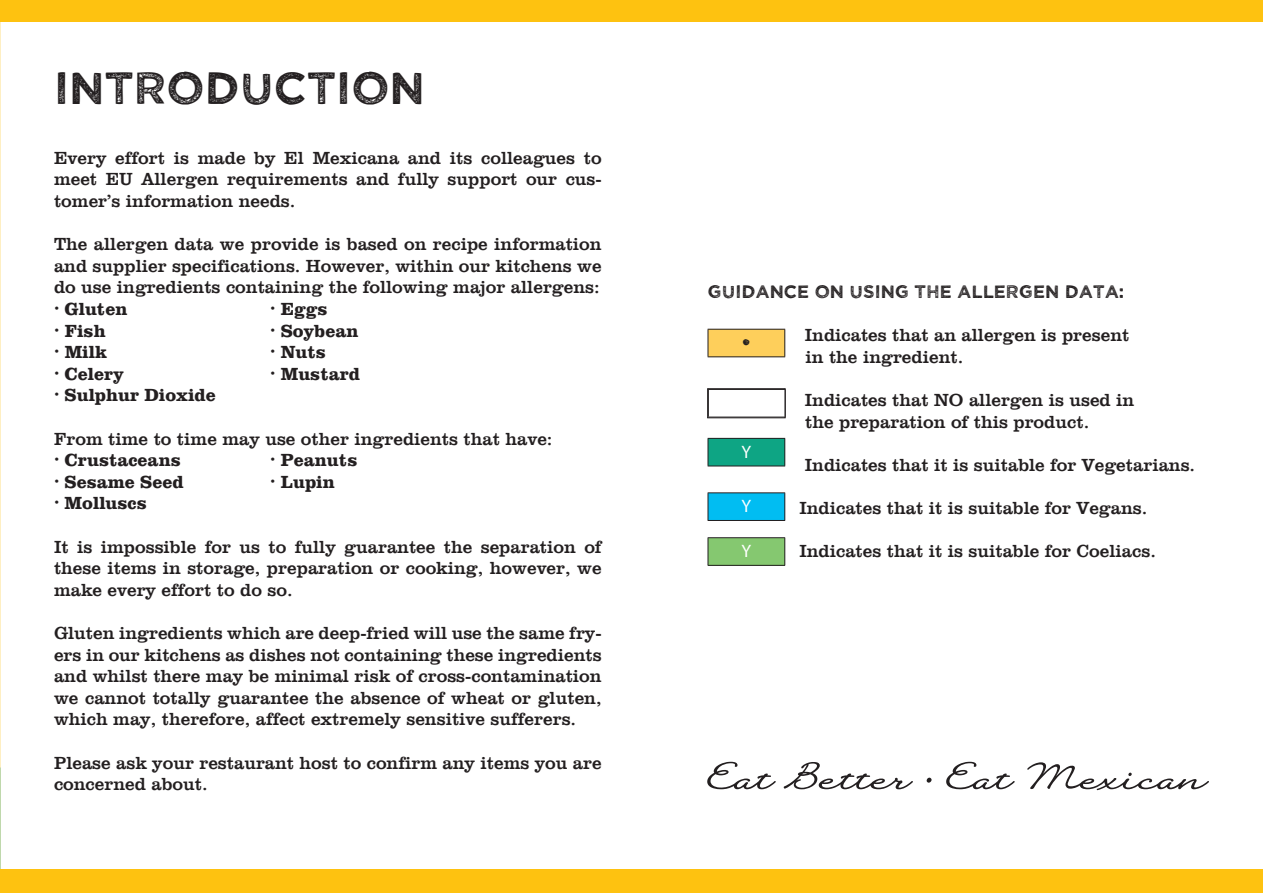
<style>
.page{position:relative;width:1263px;height:893px;background:#fff}
.page>*{position:absolute;margin:0;border:0;box-sizing:border-box;transform-origin:0 0}
.t1{font:45px "Wicked Grit";color:#231f20}
.t2{font:18px/21.6px "Gettysburg Regular SWFTE";color:#231f20;text-align:justify}
.t3{font:18px "Gettysburg Bold SWFTE";color:#231f20}
.t4{font:18px "Wicked Grit";color:#231f20}
.t5{font:18px "Myriad Pro";color:#fff}
.t6{font:18px "Ostrich Sans Ink";color:#231f20}
</style>
<div class="page">
<div style="left:0;top:0;width:1263px;height:21px;background:#fec210"></div>
<div style="left:0;top:870px;width:1263px;height:23px;background:#fec210"></div>
<svg style="left:784px;top:762px;width:129px;height:27px"></svg>
<svg style="left:927px;top:778px;width:4px;height:5px"></svg>
<svg style="left:946px;top:762px;width:69px;height:28px"></svg>
<svg style="left:707px;top:762px;width:69px;height:28px"></svg>
<svg style="left:1027px;top:762px;width:182px;height:28px"></svg>
<div style="left:708px;top:329px;width:77px;height:28px;background:#fecf5b"></div>
<hr style="left:708px;top:329px;width:77px;height:1px;background:#231f20">
<svg style="left:708px;top:330px;width:1px;height:26px"></svg>
<svg style="left:784px;top:330px;width:1px;height:26px"></svg>
<hr style="left:708px;top:356px;width:77px;height:1px;background:#231f20">
<div style="left:708px;top:438px;width:77px;height:28px;background:#0ea584"></div>
<hr style="left:708px;top:438px;width:77px;height:1px;background:#231f20">
<svg style="left:708px;top:439px;width:1px;height:27px"></svg>
<svg style="left:784px;top:439px;width:1px;height:27px"></svg>
<hr style="left:708px;top:466px;width:77px;height:1px;background:#231f20">
<div style="left:708px;top:493px;width:77px;height:27px;background:#01bdf2"></div>
<hr style="left:708px;top:492px;width:77px;height:1px;background:#231f20">
<svg style="left:708px;top:493px;width:1px;height:27px"></svg>
<svg style="left:784px;top:493px;width:1px;height:27px"></svg>
<hr style="left:708px;top:520px;width:77px;height:1px;background:#231f20">
<div style="left:708px;top:538px;width:77px;height:27px;background:#85c870"></div>
<hr style="left:708px;top:537px;width:77px;height:1px;background:#231f20">
<svg style="left:708px;top:538px;width:1px;height:27px"></svg>
<svg style="left:784px;top:538px;width:1px;height:27px"></svg>
<hr style="left:708px;top:565px;width:77px;height:1px;background:#231f20">
<svg style="left:785px;top:390px;width:1px;height:27px"></svg>
<div style="left:707px;top:388px;width:78px;height:30px;border:1px solid #231f20"></div>
<h1 class="t1" style="left:54px;top:68px;width:373px">INTRODUCTION</h1>
<p class="t2" style="left:54px;top:146px;width:549px">Every effort is made by El Mexicana and its colleagues to meet EU Allergen requirements and fully support our cus&shy;tomer’s information needs.</p>
<p class="t2" style="left:54px;top:233px;width:549px">The allergen data we provide is based on recipe information and supplier specifications. However, within our kitchens we do use ingredients containing the following major allergens:</p>
<p class="t3" style="left:54px;top:298px;width:75px">· Gluten</p>
<p class="t3" style="left:270px;top:298px;width:59px">· Eggs</p>
<p class="t3" style="left:54px;top:319px;width:53px">· Fish</p>
<p class="t3" style="left:270px;top:319px;width:90px">· Soybean</p>
<p class="t3" style="left:54px;top:341px;width:55px">· Milk</p>
<p class="t3" style="left:270px;top:341px;width:57px">· Nuts</p>
<p class="t3" style="left:54px;top:362px;width:72px">· Celery</p>
<p class="t3" style="left:270px;top:362px;width:92px">· Mustard</p>
<p class="t3" style="left:54px;top:384px;width:163px">· Sulphur Dioxide</p>
<p class="t2" style="left:54px;top:427px;width:500px">From time to time may use other ingredients that have:</p>
<p class="t3" style="left:54px;top:449px;width:128px">· Crustaceans</p>
<p class="t3" style="left:270px;top:449px;width:89px">· Peanuts</p>
<p class="t3" style="left:54px;top:470px;width:131px">· Sesame Seed</p>
<p class="t3" style="left:270px;top:470px;width:66px">· Lupin</p>
<p class="t3" style="left:54px;top:492px;width:94px">· Molluscs</p>
<p class="t2" style="left:54px;top:535px;width:549px">It is impossible for us to fully guarantee the separation of these items in storage, preparation or cooking, however, we make every effort to do so.</p>
<p class="t2" style="left:54px;top:622px;width:549px">Gluten ingredients which are deep-fried will use the same fry&shy;ers in our kitchens as dishes not containing these ingredients and whilst there may be minimal risk of cross-contamination we cannot totally guarantee the absence of wheat or gluten, which may, therefore, affect extremely sensitive sufferers.</p>
<p class="t2" style="left:54px;top:751px;width:549px">Please ask your restaurant host to confirm any items you are concerned about.</p>
<p class="t4" style="left:708px;top:284px;width:418px">GUIDANCE ON USING THE ALLERGEN DATA:</p>
<p class="t2" style="left:805px;top:324px;width:326px">Indicates that an allergen is present in the ingredient.</p>
<p class="t2" style="left:805px;top:389px;width:331px">Indicates that NO allergen is used in the preparation of this product.</p>
<p class="t2" style="left:805px;top:453px;width:392px">Indicates that it is suitable for Vegetarians.</p>
<p class="t2" style="left:799px;top:497px;width:349px">Indicates that it is suitable for Vegans.</p>
<p class="t2" style="left:799px;top:540px;width:358px">Indicates that it is suitable for Coeliacs.</p>
<p class="t6" style="left:742px;top:330px;width:10px">•</p>
<p class="t5" style="left:741px;top:441px;width:11px">Y</p>
<p class="t5" style="left:741px;top:495px;width:11px">Y</p>
<p class="t5" style="left:741px;top:540px;width:11px">Y</p>
</div>
